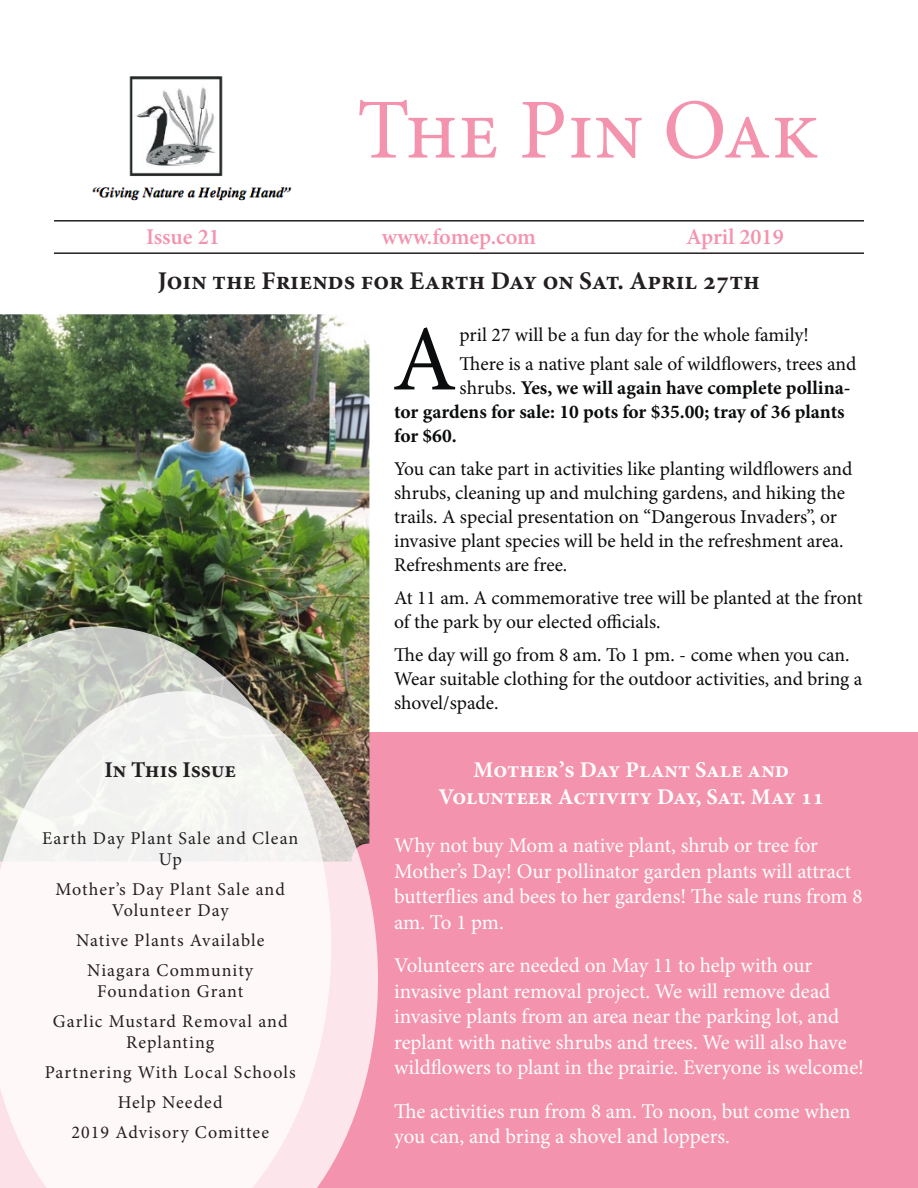
<style>
.page{position:relative;width:918px;height:1188px;background:#fff}
.page>*{position:absolute;margin:0;border:0;box-sizing:border-box;transform-origin:0 0}
.t1{font:93.3px "Minion Pro";color:#0b0c0d}
.t2{font:85.5px "Minion Pro";color:#f493ae}
.t3{font:700 25.5px "Minion Pro";color:#231f20}
.t4{font:700 22.5px "Minion Pro";color:#fff}
.t5{font:600 22.5px "Minion Pro";color:#f493ae}
.t6{font:700 22.5px "Minion Pro";letter-spacing:-.005em;color:#231f20}
.t7{font:21px/25.5px "Minion Pro";letter-spacing:-.005em;color:#fff}
.t8{font:19.5px/24px "Minion Pro";color:#0b0c0d}
.t9{font:700 19.5px "Minion Pro";color:#0b0c0d}
.t10{font:18px/21px "Minion Pro";letter-spacing:.06em;color:#231f20;text-align:center}
.s1{font-weight:400}
</style>
<div class="page">
<div style="left:0;top:733px;width:918px;height:455px;background:#f493ae"></div>
<hr style="left:54px;top:220px;width:810px;height:2px;background:#231f20">
<hr style="left:54px;top:252px;width:810px;height:2px;background:#231f20">
<img style="left:92px;top:76px;width:200px;height:125px">
<img style="left:0;top:314px;width:369px;height:377px">
<img style="left:0;top:626px;width:331px;height:65px">
<svg style="left:0;top:691px;width:378px;height:497px;fill:#fef8f9"></svg>
<p class="t2" style="left:357px;top:73px;width:464px">The Pin Oak</p>
<p class="t5" style="left:146px;top:221px;width:75px">Issue 21</p>
<p class="t5" style="left:382px;top:221px;width:156px">www.fomep.com</p>
<p class="t5" style="left:686px;top:221px;width:99px">April 2019</p>
<p class="t3" style="left:158px;top:263px;width:604px">Join the Friends for Earth Day on Sat. April 27th</p>
<p class="t6" style="left:104px;top:754px;width:133px">In This Issue</p>
<p class="t10" style="left:42px;top:828px;width:258px">Earth Day Plant Sale and Clean<br>Up</p>
<p class="t10" style="left:56px;top:879px;width:231px">Mother’s Day Plant Sale and<br>Volunteer Day</p>
<p class="t10" style="left:76px;top:930px;width:190px">Native Plants Available</p>
<p class="t10" style="left:87px;top:960px;width:167px">Niagara Community<br>Foundation Grant</p>
<p class="t10" style="left:53px;top:1011px;width:236px">Garlic Mustard Removal and<br>Replanting</p>
<p class="t10" style="left:45px;top:1062px;width:252px">Partnering With Local Schools</p>
<p class="t10" style="left:118px;top:1092px;width:106px">Help Needed</p>
<p class="t10" style="left:71px;top:1122px;width:199px">2019 Advisory Comittee</p>
<p class="t1" style="left:392px;top:297px;width:66px">A</p>
<p class="t8" style="left:460px;top:323px;width:351px">pril 27 will be a fun day for the whole family!</p>
<p class="t8" style="left:460px;top:352px;width:398px">There is a native plant sale of wildflowers, trees and</p>
<p class="t9" style="left:460px;top:374px;width:392px"><span class="s1">shrubs.</span> Yes, we will again have complete pollina-</p>
<p class="t9" style="left:394px;top:398px;width:452px">tor gardens for sale: 10 pots for $35.00; tray of 36 plants</p>
<p class="t9" style="left:394px;top:422px;width:64px">for $60.</p>
<p class="t8" style="left:394px;top:457px;width:460px">You can take part in activities like planting wildflowers and shrubs, cleaning up and mulching gardens, and hiking the trails. A special presentation on “Dangerous Invaders”, or invasive plant species will be held in the refreshment area.<br>Refreshments are free.</p>
<p class="t8" style="left:394px;top:586px;width:470px">At 11 am. A commemorative tree will be planted at the front of the park by our elected officials.</p>
<p class="t8" style="left:394px;top:643px;width:470px">The day will go from 8 am. To 1 pm. - come when you can.<br>Wear suitable clothing for the outdoor activities, and bring a shovel/spade.</p>
<p class="t4" style="left:474px;top:754px;width:317px">Mother’s Day Plant Sale and</p>
<p class="t4" style="left:438px;top:781px;width:387px">Volunteer Activity Day, Sat. May 11</p>
<p class="t7" style="left:394px;top:833px;width:470px">Why not buy Mom a native plant, shrub or tree for Mother’s Day! Our pollinator garden plants will attract butterflies and bees to her gardens! The sale runs from 8 am. To 1 pm.</p>
<p class="t7" style="left:394px;top:953px;width:471px">Volunteers are needed on May 11 to help with our invasive plant removal project. We will remove dead invasive plants from an area near the parking lot, and replant with native shrubs and trees. We will also have wildflowers to plant in the prairie. Everyone is welcome!</p>
<p class="t7" style="left:394px;top:1098px;width:458px">The activities run from 8 am. To noon, but come when you can, and bring a shovel and loppers.</p>
</div>
